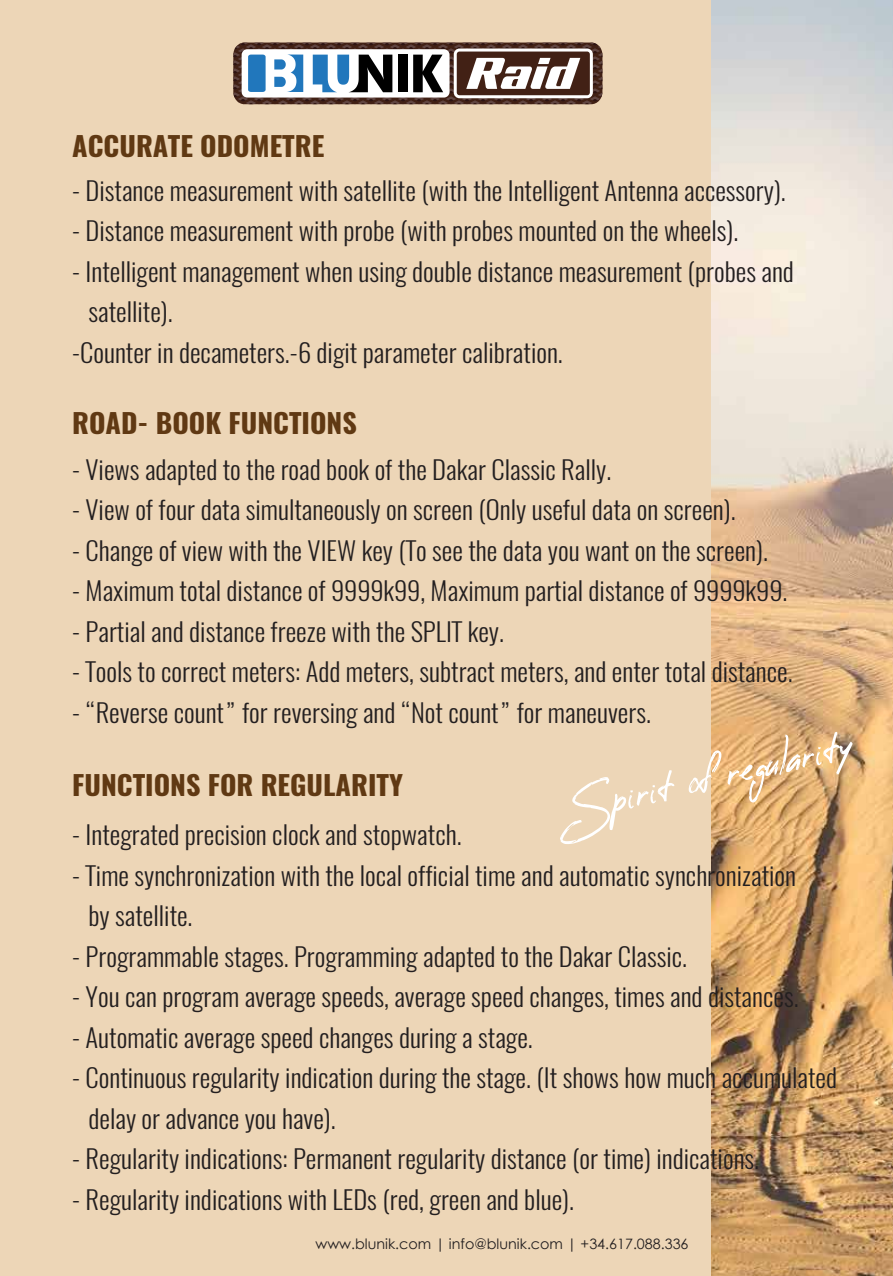
<style>
.page{position:relative;width:893px;height:1276px;background:#fff}
.page>*{position:absolute;margin:0;border:0;box-sizing:border-box;transform-origin:0 0}
.t1{font:700 27px "Oswald";color:#603913;scale:1.05 1}
.t2{font:300 25.5px/40.5px "Oswald";color:#231f20;scale:1.05 1}
.t3{font:14.4px "Century Gothic";color:#231f20}
</style>
<div class="page">
<img style="left:710px;top:0;width:183px;height:1276px">
<div style="left:0;top:0;width:710px;height:1276px;background:#edd6b7"></div>
<svg style="left:560px;top:770px;width:114px;height:74px"></svg>
<svg style="left:689px;top:732px;width:164px;height:70px"></svg>
<svg style="left:233px;top:43px;width:369px;height:61px;background:#878284"></svg>
<p class="t1" style="left:72px;top:127px;width:242px">ACCURATE ODOMETRE</p>
<p class="t2" style="left:72px;top:170px;width:681px">- Distance measurement with satellite (with the Intelligent Antenna accessory).</p>
<p class="t2" style="left:72px;top:211px;width:636px">- Distance measurement with probe (with probes mounted on the wheels).</p>
<p class="t2" style="left:72px;top:251px;width:689px">- Intelligent management when using double distance measurement (probes and</p>
<p class="t2" style="left:89px;top:292px;width:82px">satellite).</p>
<p class="t2" style="left:72px;top:332px;width:469px">-Counter in decameters.- 6 digit parameter calibration.</p>
<p class="t1" style="left:72px;top:404px;width:273px">ROAD- BOOK FUNCTIONS</p>
<p class="t2" style="left:72px;top:449px;width:515px">- Views adapted to the road book of the Dakar Classic Rally.</p>
<p class="t2" style="left:72px;top:490px;width:633px">- View of four data simultaneously on screen (Only useful data on screen).</p>
<p class="t2" style="left:72px;top:530px;width:664px">- Change of view with the VIEW key (To see the data you want on the screen).</p>
<p class="t2" style="left:72px;top:571px;width:682px">- Maximum total distance of 9999k99, Maximum partial distance of 9999k99.</p>
<p class="t2" style="left:72px;top:611px;width:413px">- Partial and distance freeze with the SPLIT key.</p>
<p class="t2" style="left:72px;top:652px;width:687px">- Tools to correct meters: Add meters, subtract meters, and enter total distance.</p>
<p class="t2" style="left:72px;top:692px;width:553px">- “Reverse count” for reversing and “Not count” for maneuvers.</p>
<p class="t1" style="left:72px;top:766px;width:317px">FUNCTIONS FOR REGULARITY</p>
<p class="t2" style="left:72px;top:815px;width:372px">- Integrated precision clock and stopwatch.</p>
<p class="t2" style="left:89px;top:855px;width:675px;text-indent:-16px">- Time synchronization with the local official time and automatic synchronization by satellite.</p>
<p class="t2" style="left:72px;top:936px;width:587px">- Programmable stages. Programming adapted to the Dakar Classic.</p>
<p class="t2" style="left:72px;top:976px;width:693px">- You can program average speeds, average speed changes, times and distances.</p>
<p class="t2" style="left:72px;top:1017px;width:440px">- Automatic average speed changes during a stage.</p>
<p class="t2" style="left:89px;top:1057px;width:714px;text-indent:-16px">- Continuous regularity indication during the stage. (It shows how much accumulated delay or advance you have).</p>
<p class="t2" style="left:72px;top:1138px;width:656px">- Regularity indications: Permanent regularity distance (or time) indications.</p>
<p class="t2" style="left:72px;top:1179px;width:479px">- Regularity indications with LEDs (red, green and blue).</p>
<p class="t3" style="left:315px;top:1233px;width:375px">www.blunik.com | info@blunik.com | +34.617.088.336</p>
</div>
